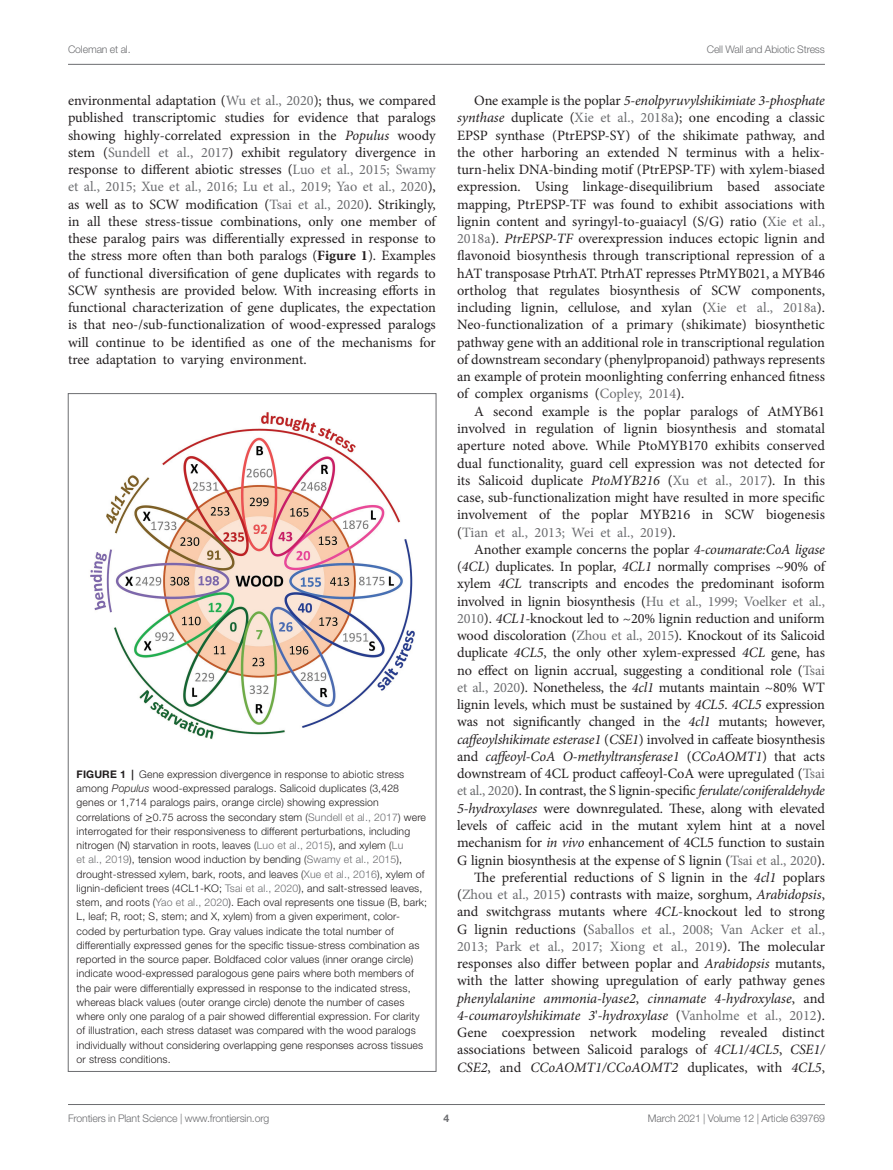
<style>
.page{position:relative;width:893px;height:1170px;background:#fff}
.page>*{position:absolute;margin:0;border:0;box-sizing:border-box;transform-origin:0 0}
.TEXT{font:14.25px/17.2px "Minion Pro";letter-spacing:-.005em;color:#231f20;text-align:justify}
.TEXT_FLUSH{font:14.25px/17.2px "Minion Pro";letter-spacing:-.005em;color:#231f20;text-align:justify}
.FIG_LEG{font:300 10.5px/14.2px "Helvetica Neue LT Std";letter-spacing:.015em;color:#231f20}
.t1{font:300 10.5px "Helvetica Neue LT Std";letter-spacing:-.015em;color:#6c6d70}
.t2{font:700 10.5px "Helvetica Neue LT Std";color:#6c6d70}
.s1{color:#6c6d70}
.s2{font-style:italic}
.s3{font-weight:700}
.s4{font-family:"STIX General"}
.s5{font-family:"STIX General";font-weight:400}
</style>
<div class="page">
<hr style="left:68px;top:64px;width:757px;height:1px;background:#6c6d70">
<hr style="left:68px;top:1104px;width:757px;height:1px;background:#6c6d70">
<img style="left:90px;top:412px;width:325px;height:327px">
<p class="t1" style="left:68px;top:42px;width:64px">Coleman et al.</p>
<p class="t1" style="left:707px;top:42px;width:120px">Cell Wall and Abiotic Stress</p>
<p class="TEXT_FLUSH" style="left:68px;top:92px;width:369px">environmental adaptation (<span class="s1">Wu et al., 2020</span>); thus, we compared published transcriptomic studies for evidence that paralogs showing highly-correlated expression in the <span class="s2">Populus</span> woody stem (<span class="s1">Sundell et al., 2017</span>) exhibit regulatory divergence in response to different abiotic stresses (<span class="s1">Luo et al., 2015; Swamy et al., 2015; Xue et al., 2016; Lu et al., 2019; Yao et al., 2020</span>), as well as to SCW modification (<span class="s1">Tsai et al., 2020</span>). Strikingly, in all these stress-tissue combinations, only one member of these paralog pairs was differentially expressed in response to the stress more often than both paralogs (<span class="s3">Figure 1</span>). Examples of functional diversification of gene duplicates with regards to SCW synthesis are provided below. With increasing efforts in functional characterization of gene duplicates, the expectation is that neo-/sub-functionalization of wood-expressed paralogs will continue to be identified as one of the mechanisms for tree adaptation to varying environment.</p>
<p class="TEXT" style="left:457px;top:92px;width:369px;text-indent:17px">One example is the poplar <span class="s2">5-enolpyruvylshikimiate 3-phosphate synthase</span> duplicate (<span class="s1">Xie et al., 2018a</span>); one encoding a classic EPSP synthase (PtrEPSP-SY) of the shikimate pathway, and the other harboring an extended N terminus with a helix&shy;turn-helix DNA-binding motif (PtrEPSP-TF) with xylem-biased expression. Using linkage-disequilibrium based associate mapping, PtrEPSP-TF was found to exhibit associations with lignin content and syringyl-to-guaiacyl (S/G) ratio (<span class="s1">Xie et al., 2018a</span>). <span class="s2">PtrEPSP-TF</span> overexpression induces ectopic lignin and flavonoid biosynthesis through transcriptional repression of a hAT transposase PtrhAT. PtrhAT represses PtrMYB021, a MYB46 ortholog that regulates biosynthesis of SCW components, including lignin, cellulose, and xylan (<span class="s1">Xie et al., 2018a</span>).<br>Neo-functionalization of a primary (shikimate) biosynthetic pathway gene with an additional role in transcriptional regulation of downstream secondary (phenylpropanoid) pathways represents an example of protein moonlighting conferring enhanced fitness of complex organisms (<span class="s1">Copley, 2014</span>).</p>
<p class="TEXT" style="left:457px;top:402px;width:369px;text-indent:17px">A second example is the poplar paralogs of AtMYB61 involved in regulation of lignin biosynthesis and stomatal aperture noted above. While PtoMYB170 exhibits conserved dual functionality, guard cell expression was not detected for its Salicoid duplicate <span class="s2">PtoMYB216</span> (<span class="s1">Xu et al., 2017</span>). In this case, sub-functionalization might have resulted in more specific involvement of the poplar MYB216 in SCW biogenesis (<span class="s1">Tian et al., 2013; Wei et al., 2019</span>).</p>
<p class="TEXT" style="left:457px;top:540px;width:369px;text-indent:17px">Another example concerns the poplar <span class="s2">4-coumarate:CoA ligase </span>(<span class="s2">4CL</span>) duplicates. In poplar, <span class="s2">4CL1</span> normally comprises ~90% of xylem <span class="s2">4CL</span> transcripts and encodes the predominant isoform involved in lignin biosynthesis (<span class="s1">Hu et al., 1999; Voelker et al., 2010</span>). <span class="s2">4CL1</span>-knockout led to ~20% lignin reduction and uniform wood discoloration (<span class="s1">Zhou et al., 2015</span>). Knockout of its Salicoid duplicate <span class="s2">4CL5</span>, the only other xylem-expressed <span class="s2">4CL</span> gene, has no effect on lignin accrual, suggesting a conditional role (<span class="s1">Tsai et al., 2020</span>). Nonetheless, the <span class="s2">4cl1</span> mutants maintain ~80% WT lignin levels, which must be sustained by <span class="s2">4CL5</span>. <span class="s2">4CL5</span> expression was not significantly changed in the <span class="s2">4cl1</span> mutants; however, <span class="s2">caffeoylshikimate esterase1</span> (<span class="s2">CSE1</span>) involved in caffeate biosynthesis and <span class="s2">caffeoyl-CoA O-methyltransferase1</span> (<span class="s2">CCoAOMT1</span>) that acts downstream of 4CL product caffeoyl-CoA were upregulated (<span class="s1">Tsai et al., 2020</span>). In contrast, the S lignin-specific <span class="s2">ferulate/coniferaldehyde 5-hydroxylases</span> were downregulated. These, along with elevated levels of caffeic acid in the mutant xylem hint at a novel mechanism for <span class="s2">in vivo</span> enhancement of 4CL5 function to sustain G lignin biosynthesis at the expense of S lignin (<span class="s1">Tsai et al., 2020</span>).</p>
<p class="TEXT" style="left:457px;top:868px;width:369px;text-indent:17px">The preferential reductions of S lignin in the <span class="s2">4cl1</span> poplars (<span class="s1">Zhou et al., 2015</span>) contrasts with maize, sorghum, <span class="s2">Arabidopsis</span>, and switchgrass mutants where <span class="s2">4CL</span>-knockout led to strong G lignin reductions (<span class="s1">Saballos et al., 2008; Van Acker et al., 2013; Park et al., 2017; Xiong et al., 2019</span>). The molecular responses also differ between poplar and <span class="s2">Arabidopsis</span> mutants, with the latter showing upregulation of early pathway genes <span class="s2">phenylalanine ammonia-lyase2</span>, <span class="s2">cinnamate 4-hydroxylase</span>, and <span class="s2">4-coumaroylshikimate 3</span><span class="s4">'</span><span class="s2">-hydroxylase</span> (<span class="s1">Vanholme et al., 2012</span>).<br>Gene coexpression network modeling revealed distinct associations between Salicoid paralogs of <span class="s2">4CL1/4CL5</span>, <span class="s2">CSE1/ CSE2</span>, and <span class="s2">CCoAOMT1/CCoAOMT2</span> duplicates, with <span class="s2">4CL5</span>,</p>
<p class="FIG_LEG" style="left:77px;top:766px;width:352px"><span class="s3">FIGURE 1 |</span> Gene expression divergence in response to abiotic stress among <span class="s2">Populus</span> wood-expressed paralogs. Salicoid duplicates (3,428 genes or 1,714 paralogs pairs, orange circle) showing expression correlations of <span class="s5">≥</span>0.75 across the secondary stem (<span class="s1">Sundell et al., 2017</span>) were interrogated for their responsiveness to different perturbations, including nitrogen (N) starvation in roots, leaves (<span class="s1">Luo et al., 2015</span>), and xylem (<span class="s1">Lu<br>et al., 2019</span>), tension wood induction by bending (<span class="s1">Swamy et al., 2015</span>), drought-stressed xylem, bark, roots, and leaves (<span class="s1">Xue et al., 2016</span>), xylem of lignin-deficient trees (4CL1-KO; <span class="s1">Tsai et al., 2020</span>), and salt-stressed leaves, stem, and roots (<span class="s1">Yao et al., 2020</span>). Each oval represents one tissue (B, bark; L, leaf; R, root; S, stem; and X, xylem) from a given experiment, color&shy;coded by perturbation type. Gray values indicate the total number of differentially expressed genes for the specific tissue-stress combination as reported in the source paper. Boldfaced color values (inner orange circle) indicate wood-expressed paralogous gene pairs where both members of the pair were differentially expressed in response to the indicated stress, whereas black values (outer orange circle) denote the number of cases where only one paralog of a pair showed differential expression. For clarity of illustration, each stress dataset was compared with the wood paralogs individually without considering overlapping gene responses across tissues or stress conditions.</p>
<p class="t1" style="left:68px;top:1111px;width:203px">Frontiers in Plant Science | www.frontiersin.org</p>
<p class="t2" style="left:444px;top:1111px;width:7px">4</p>
<p class="t1" style="left:648px;top:1111px;width:178px">March 2021 | Volume 12 | Article 639769</p>
</div>
